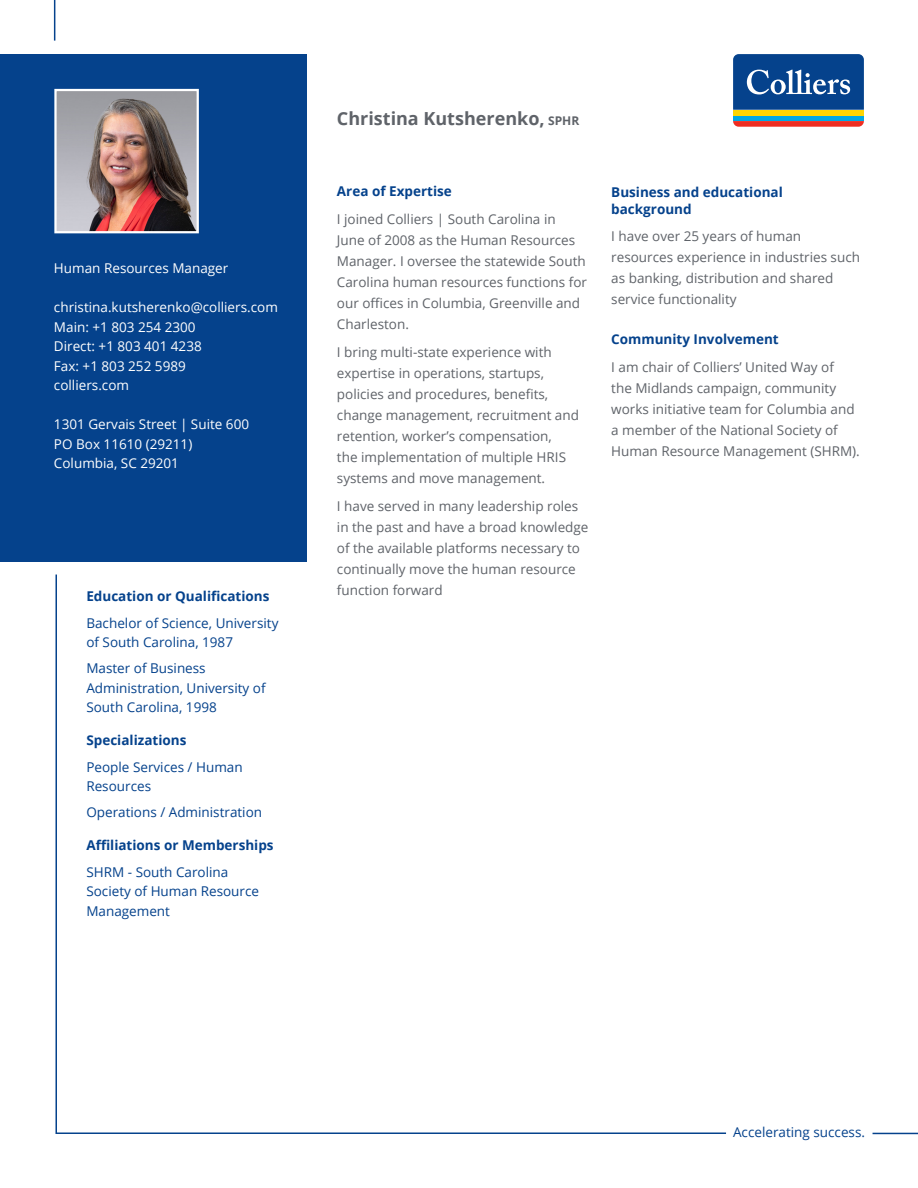
<style>
.page{position:relative;width:918px;height:1188px;background:#fff}
.page>*{position:absolute;margin:0;border:0;box-sizing:border-box;transform-origin:0 0}
.t1{font:700 18px "Open Sans";color:#5f6369}
.t2{font:13.5px/21px "Open Sans";color:#5f6369}
.t3{font:13.5px/19.5px "Open Sans";color:#05428c}
.t4{font:13.5px/19.5px "Open Sans";color:#fff}
.t5{font:700 13.5px/16.2px "Open Sans";color:#05428c}
.s1{font-size:12px}
</style>
<div class="page">
<div style="left:733px;top:115px;width:131px;height:6px;background:#00a8e4"></div>
<div style="left:733px;top:110px;width:131px;height:5px;background:#fed503"></div>
<svg style="left:733px;top:121px;width:131px;height:6px"></svg>
<svg style="left:733px;top:54px;width:131px;height:56px;background:#215799"></svg>
<hr style="left:873px;top:1133px;width:45px;height:1px;background:#05428c">
<hr style="left:54px;top:0;width:1px;height:41px;background:#05428c">
<div style="left:0;top:54px;width:307px;height:508px;background:#05428c"></div>
<svg style="left:55px;top:574px;width:672px;height:560px"></svg>
<img style="left:57px;top:92px;width:139px;height:138px">
<div style="left:54px;top:89px;width:145px;height:144px;border:2px solid #fff"></div>
<p class="t4" style="left:54px;top:258px;width:176px">Human Resources Manager</p>
<p class="t4" style="left:54px;top:297px;width:225px">christina.kutsherenko@colliers.com<br>Main: +1 803 254 2300<br>Direct: +1 803 401 4238<br>Fax: +1 803 252 5989<br>colliers.com</p>
<p class="t4" style="left:54px;top:414px;width:197px">1301 Gervais Street | Suite 600</p>
<p class="t4" style="left:54px;top:434px;width:140px">PO Box 11610 (29211)</p>
<p class="t4" style="left:54px;top:453px;width:126px">Columbia, SC 29201</p>
<p class="t5" style="left:86px;top:588px;width:185px">Education or Qualifications</p>
<p class="t3" style="left:86px;top:613px;width:194px">Bachelor of Science, University of South Carolina, 1987</p>
<p class="t3" style="left:86px;top:658px;width:181px">Master of Business<br>Administration, University of<br>South Carolina, 1998</p>
<p class="t5" style="left:86px;top:732px;width:102px">Specializations</p>
<p class="t3" style="left:86px;top:757px;width:158px">People Services / Human<br>Resources</p>
<p class="t3" style="left:86px;top:802px;width:177px">Operations / Administration</p>
<p class="t5" style="left:86px;top:837px;width:189px">Affiliations or Memberships</p>
<p class="t3" style="left:86px;top:862px;width:174px">SHRM - South Carolina<br>Society of Human Resource<br>Management</p>
<p class="t1" style="left:337px;top:106px;width:244px">Christina Kutsherenko, <span class="s1">SPHR</span></p>
<p class="t5" style="left:337px;top:183px;width:116px">Area of Expertise</p>
<p class="t2" style="left:337px;top:208px;width:252px">I joined Colliers | South Carolina in<br>June of 2008 as the Human Resources Manager. I oversee the statewide South Carolina human resources functions for our offices in Columbia, Greenville and Charleston.</p>
<p class="t2" style="left:337px;top:341px;width:244px">I bring multi-state experience with expertise in operations, startups, policies and procedures, benefits, change management, recruitment and retention, worker’s compensation,<br>the implementation of multiple HRIS systems and move management.</p>
<p class="t2" style="left:337px;top:495px;width:253px">I have served in many leadership roles in the past and have a broad knowledge of the available platforms necessary to continually move the human resource function forward</p>
<p class="t5" style="left:611px;top:184px;width:173px">Business and educational background</p>
<p class="t2" style="left:611px;top:226px;width:250px">I have over 25 years of human resources experience in industries such as banking, distribution and shared service functionality</p>
<p class="t5" style="left:611px;top:331px;width:169px">Community Involvement</p>
<p class="t2" style="left:611px;top:356px;width:250px">I am chair of Colliers’ United Way of<br>the Midlands campaign, community works initiative team for Columbia and a member of the National Society of Human Resource Management (SHRM).</p>
<p class="t3" style="left:733px;top:1122px;width:133px">Accelerating success.</p>
</div>
